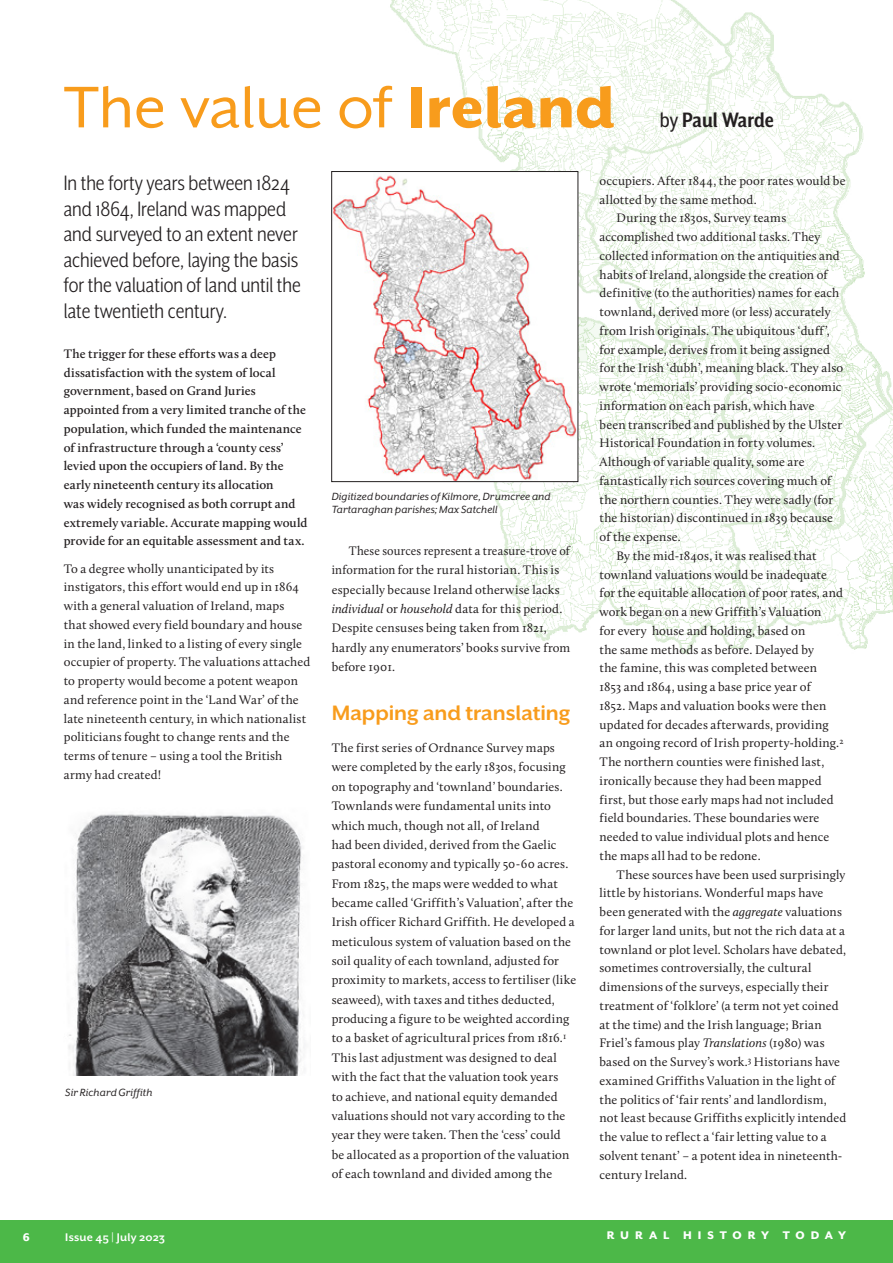
<style>
.page{position:relative;width:893px;height:1263px;background:#fff}
.page>*{position:absolute;margin:0;border:0;box-sizing:border-box;transform-origin:0 0}
.heading_A{font:67.5px "Mr Eaves XL San OT";color:#f89c1c}
.Intro_para_-_BIG{font:24px/25.5px "Mr Eaves XL San Nar OT";color:#231f20}
.heading_B{font:700 24px "Mr Eaves XL San OT";letter-spacing:-.005em;color:#f89c1c}
.author{font:700 24px "Mr Eaves XL San Nar OT";color:#231f20}
.main_text{font:12.75px/18.8px "Calluna";letter-spacing:.01em;color:#231f20}
._1st_para{font:12.75px/19.4px "Calluna";letter-spacing:.01em;color:#231f20}
.intro_para{font:600 12.75px/18.8px "Calluna";letter-spacing:.01em;color:#231f20}
.main_text-2{font:12.75px/19.4px "Calluna";letter-spacing:.01em;color:#231f20;scale:.95 1}
.t1{font:800 12.75px "Mr Eaves XL San OT";letter-spacing:.465em;color:#fff}
.t2{font:700 12.75px "Mr Eaves XL San OT";letter-spacing:.015em;color:#fff}
.t3{font:italic 12px/13.5px "Mr Eaves XL San OT";letter-spacing:.01em;color:#231f20}
.s1{font-weight:800}
.s2{font-weight:400}
.s3{font-style:italic}
</style>
<div class="page">
<div style="left:0;top:1220px;width:893px;height:43px;background:#4cb848"></div>
<img style="left:372px;top:0;width:521px;height:655px">
<img style="left:68px;top:814px;width:237px;height:261px">
<img style="left:333px;top:173px;width:243px;height:307px">
<div style="left:331px;top:171px;width:247px;height:311px;border:1px solid #231f20"></div>
<p class="heading_A" style="left:64px;top:70px;width:553px">The value of <span class="s1">Ireland</span></p>
<p class="author" style="left:660px;top:107px;width:116px"><span class="s2">by</span> Paul Warde</p>
<p class="Intro_para_-_BIG" style="left:64px;top:170px;width:239px">In the forty years between 1824 and 1864, Ireland was mapped and surveyed to an extent never achieved before, laying the basis for the valuation of land until the late twentieth century.</p>
<p class="intro_para" style="left:64px;top:344px;width:245px">The trigger for these efforts was a deep dissatisfaction with the system of local government, based on Grand Juries appointed from a very limited tranche of the population, which funded the maintenance of infrastructure through a ‘county cess’ levied upon the occupiers of land. By the early nineteenth century its allocation<br>was widely recognised as both corrupt and extremely variable. Accurate mapping would provide for an equitable assessment and tax.</p>
<p class="_1st_para" style="left:64px;top:559px;width:248px;line-height:18.8px">To a degree wholly unanticipated by its instigators, this effort would end up in 1864 with a general valuation of Ireland, maps that showed every field boundary and house in the land, linked to a listing of every single occupier of property. The valuations attached to property would become a potent weapon and reference point in the ‘Land War’ of the late nineteenth century, in which nationalist politicians fought to change rents and the terms of tenure – using a tool the British army had created!</p>
<p class="t3" style="left:65px;top:1086px;width:89px">Sir Richard Griffith</p>
<p class="t3" style="left:332px;top:490px;width:221px">Digitized boundaries of Kilmore, Drumcree and<br>Tartaraghan parishes; Max Satchell</p>
<p class="main_text-2" style="left:332px;top:541px;width:253px;text-indent:17px">These sources represent a treasure-trove of information for the rural historian. This is especially because Ireland otherwise lacks <span class="s3">individual</span> or <span class="s3">household</span> data for this period.<br>Despite censuses being taken from 1821, hardly any enumerators’ books survive from before 1901.</p>
<p class="heading_B" style="left:332px;top:699px;width:240px">Mapping and translating</p>
<p class="_1st_para" style="left:332px;top:738px;width:246px">The first series of Ordnance Survey maps were completed by the early 1830s, focusing on topography and ‘townland’ boundaries.<br>Townlands were fundamental units into which much, though not all, of Ireland<br>had been divided, derived from the Gaelic pastoral economy and typically 50-60 acres.<br>From 1825, the maps were wedded to what became called ‘Griffith’s Valuation’, after the Irish officer Richard Griffith. He developed a meticulous system of valuation based on the soil quality of each townland, adjusted for proximity to markets, access to fertiliser (like seaweed), with taxes and tithes deducted, producing a figure to be weighted according to a basket of agricultural prices from 1816.<sup>1<br></sup>This last adjustment was designed to deal with the fact that the valuation took years<br>to achieve, and national equity demanded valuations should not vary according to the year they were taken. Then the ‘cess’ could be allocated as a proportion of the valuation of each townland and divided among the</p>
<p class="_1st_para" style="left:600px;top:171px;width:247px;line-height:18.8px">occupiers. After 1844, the poor rates would be allotted by the same method.</p>
<p class="main_text" style="left:600px;top:208px;width:245px;text-indent:17px">During the 1830s, Survey teams accomplished two additional tasks. They collected information on the antiquities and habits of Ireland, alongside the creation of definitive (to the authorities) names for each townland, derived more (or less) accurately from Irish originals. The ubiquitous ‘duff’, for example, derives from it being assigned for the Irish ‘dubh’, meaning black. They also wrote ‘memorials’ providing socio-economic information on each parish, which have been transcribed and published by the Ulster Historical Foundation in forty volumes.<br>Although of variable quality, some are fantastically rich sources covering much of the northern counties. They were sadly (for the historian) discontinued in 1839 because of the expense.</p>
<p class="main_text" style="left:600px;top:546px;width:245px;text-indent:17px">By the mid-1840s, it was realised that townland valuations would be inadequate for the equitable allocation of poor rates, and work began on a new Griffith’s Valuation<br>for every house and holding, based on<br>the same methods as before. Delayed by<br>the famine, this was completed between<br>1853 and 1864, using a base price year of<br>1852. Maps and valuation books were then updated for decades afterwards, providing an ongoing record of Irish property-holding.<sup>2<br></sup>The northern counties were finished last, ironically because they had been mapped first, but those early maps had not included field boundaries. These boundaries were needed to value individual plots and hence the maps all had to be redone.</p>
<p class="main_text" style="left:600px;top:865px;width:248px;text-indent:17px">These sources have been used surprisingly little by historians. Wonderful maps have been generated with the <span class="s3">aggregate</span> valuations for larger land units, but not the rich data at a townland or plot level. Scholars have debated, sometimes controversially, the cultural dimensions of the surveys, especially their treatment of ‘folklore’ (a term not yet coined at the time) and the Irish language; Brian Friel’s famous play <span class="s3">Translations</span> (1980) was based on the Survey’s work.<sup>3</sup> Historians have examined Griffiths Valuation in the light of the politics of ‘fair rents’ and landlordism, not least because Griffiths explicitly intended the value to reflect a ‘fair letting value to a solvent tenant’ – a potent idea in nineteenth&shy;century Ireland.</p>
<p class="t1" style="left:23px;top:1229px;width:8px">6</p>
<p class="t2" style="left:65px;top:1230px;width:101px">Issue 45 | July 2023</p>
<p class="t1" style="left:607px;top:1228px;width:241px">RURAL HISTORY TODAY</p>
</div>
